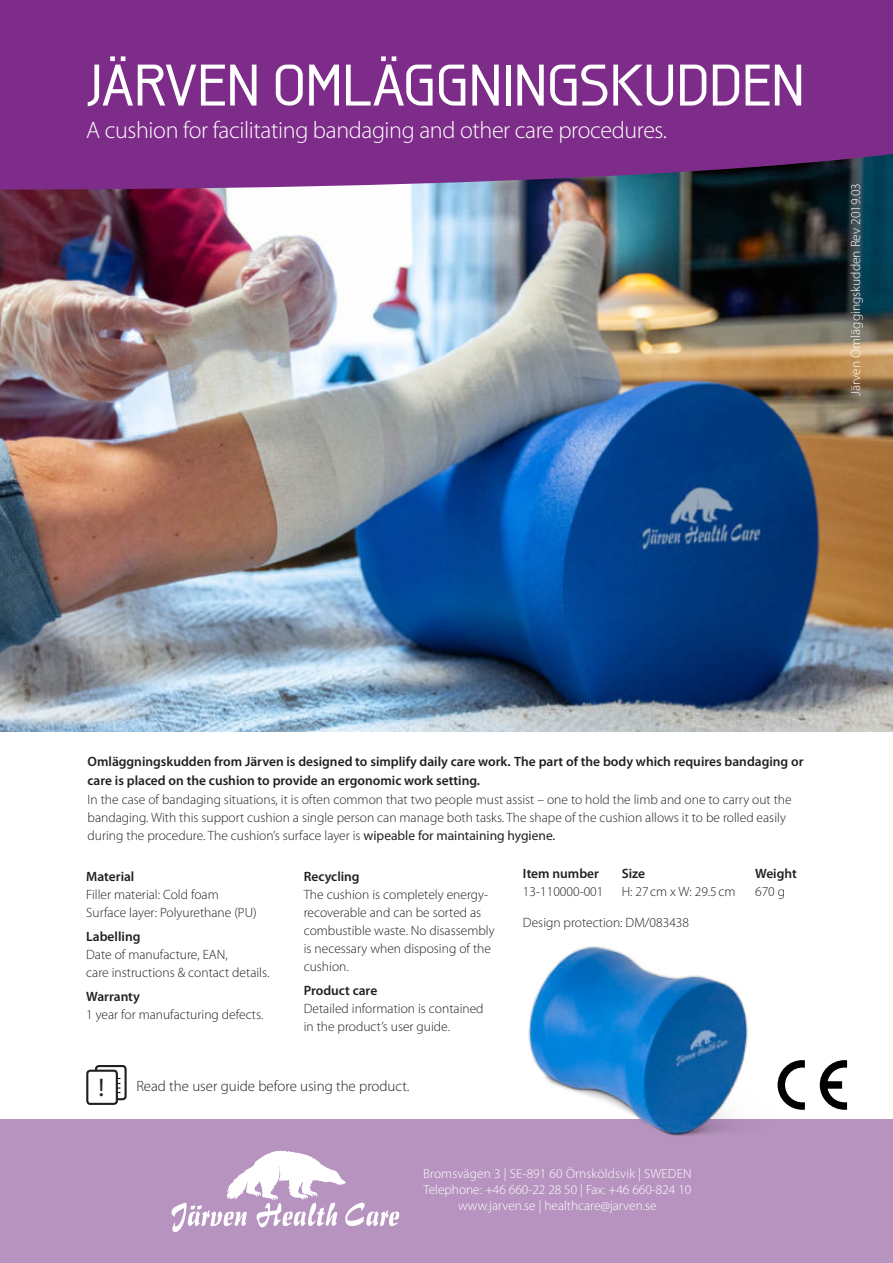
<style>
.page{position:relative;width:893px;height:1263px;background:#fff}
.page>*{position:absolute;margin:0;border:0;box-sizing:border-box;transform-origin:0 0}
.t1{font:500 58.5px "Galette";color:#fff}
.t2{font:25.5px "Myriad Pro";color:#231f20}
.t3{font:300 24px "Myriad Pro";letter-spacing:-.015em;color:#fff}
.t4{font:300 14.85px "Myriad Pro";color:#231f20}
.t5{font:300 13.5px/18px "Myriad Pro";color:#231f20}
.t6{font:600 13.5px/18px "Myriad Pro";color:#231f20}
.t7{font:300 13.5px "Myriad Pro";color:#fff}
.t8{font:300 13.35px/16px "Myriad Pro";color:#fff;text-align:center}
.s1{font-weight:400}
</style>
<div class="page">
<div style="left:0;top:1120px;width:893px;height:143px;background:#b794c0"></div>
<img style="left:0;top:190px;width:893px;height:542px">
<img style="left:518px;top:946px;width:277px;height:190px">
<div style="left:0;top:0;width:893px;height:190px;background:#7e2c89"></div>
<svg style="left:778px;top:1060px;width:27px;height:50px"></svg>
<svg style="left:820px;top:1060px;width:27px;height:50px"></svg>
<div style="left:95px;top:1065px;width:32px;height:35px;border:2px solid #231f20;border-radius:3px"></div>
<svg style="left:118px;top:1077px;width:2px;height:17px"></svg>
<div style="left:87px;top:1071px;width:30px;height:33px;background:#fff;border-radius:3px"></div>
<div style="left:86px;top:1070px;width:32px;height:35px;border:2px solid #231f20;border-radius:3px"></div>
<svg style="left:172px;top:1150px;width:227px;height:82px"></svg>
<h1 class="t1" style="left:86px;top:51px;width:720px">JÄRVEN OMLÄGGNINGSKUDDEN</h1>
<h3 class="t3" style="left:86px;top:119px;width:582px">A cushion for facilitating bandaging and other care procedures.</h3>
<p class="t7" style="left:849px;top:396px;width:214px;rotate:-90deg">Järven Omläggingskudden Rev 2019.03</p>
<p class="t6" style="left:88px;top:754px;width:717px">Omläggningskudden from Järven is designed to simplify daily care work. The part of the body which requires bandaging or care is placed on the cushion to provide an ergonomic work setting.</p>
<p class="t5" style="left:88px;top:791px;width:706px">In the case of bandaging situations, it is often common that two people must assist – one to hold the limb and one to carry out the bandaging. With this support cushion a single person can manage both tasks. The shape of the cushion allows it to be rolled easily during the procedure. The cushion’s surface layer is <span class="s1">wipeable for maintaining hygiene.</span></p>
<p class="t6" style="left:86px;top:869px;width:50px">Material</p>
<p class="t5" style="left:86px;top:886px;width:172px">Filler material: Cold foam<br>Surface layer: Polyurethane (PU)</p>
<p class="t6" style="left:86px;top:929px;width:56px">Labelling</p>
<p class="t5" style="left:86px;top:946px;width:185px">Date of manufacture, EAN,<br>care instructions &amp; contact details.</p>
<p class="t6" style="left:86px;top:989px;width:55px">Warranty</p>
<p class="t5" style="left:86px;top:1006px;width:179px">1 year for manufacturing defects.</p>
<p class="t6" style="left:304px;top:869px;width:57px">Recycling</p>
<p class="t5" style="left:304px;top:886px;width:192px">The cushion is completely energy&shy;recoverable and can be sorted as combustible waste. No disassembly is necessary when disposing of the cushion.</p>
<p class="t6" style="left:304px;top:983px;width:75px">Product care</p>
<p class="t5" style="left:304px;top:1000px;width:181px">Detailed information is contained in the product’s user guide.</p>
<h2 class="t2" style="left:99px;top:1078px;width:7px">!</h2>
<p class="t4" style="left:136px;top:1078px;width:275px">Read the user guide before using the product.</p>
<p class="t6" style="left:523px;top:866px;width:78px">Item number</p>
<p class="t5" style="left:523px;top:883px;width:82px">13-110000-001</p>
<p class="t6" style="left:622px;top:866px;width:25px">Size</p>
<p class="t5" style="left:622px;top:883px;width:115px">H: 27 cm x W: 29.5 cm</p>
<p class="t5" style="left:523px;top:914px;width:168px">Design protection: DM/083438</p>
<p class="t6" style="left:755px;top:866px;width:43px">Weight</p>
<p class="t5" style="left:755px;top:883px;width:32px">670 g</p>
<p class="t8" style="left:423px;top:1166px;width:270px">Bromsvägen 3 | SE-891 60 Örnsköldsvik | SWEDEN<br>Telephone: +46 660-22 28 50 | Fax: +46 660-824 10 www.jarven.se | healthcare@jarven.se</p>
</div>
